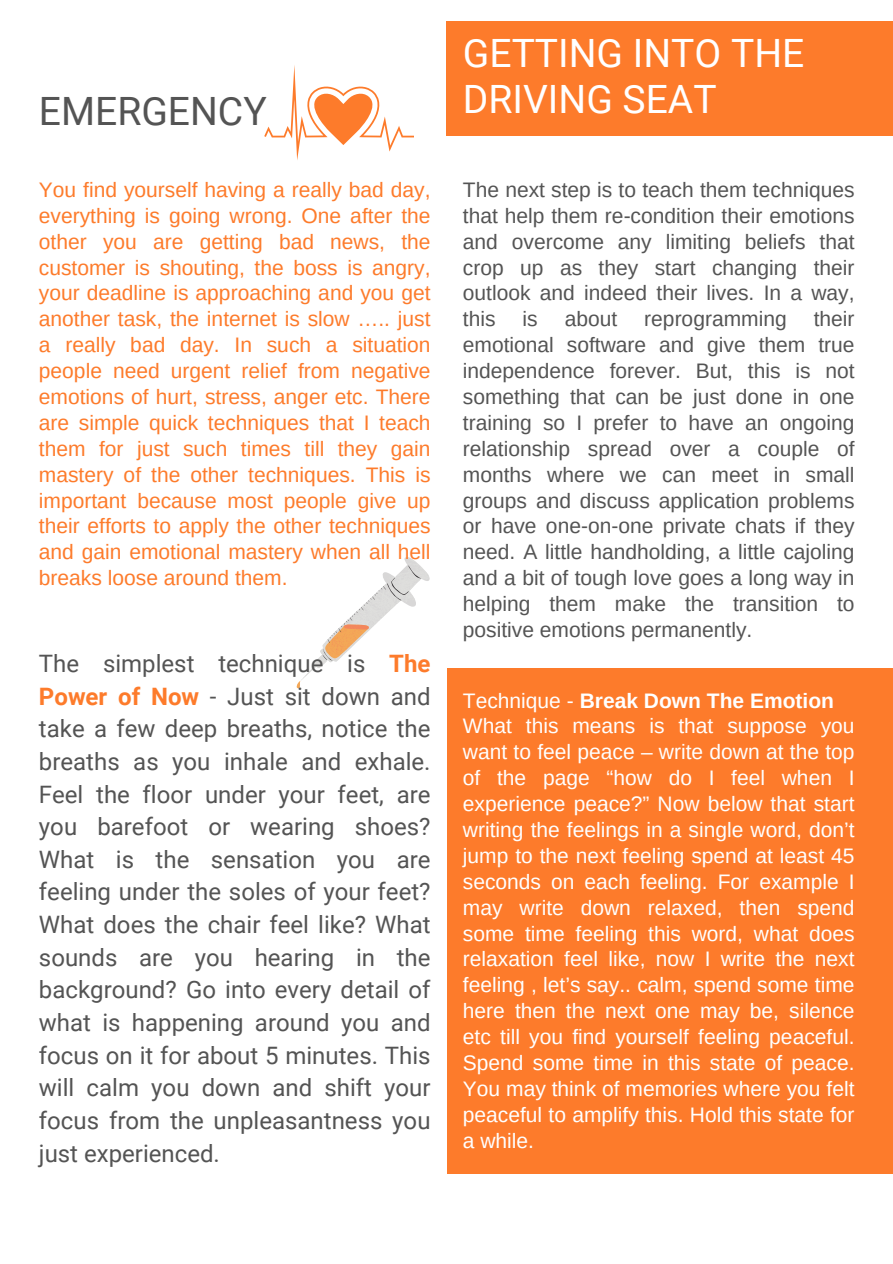
<style>
.page{position:relative;width:893px;height:1264px;background:#fff}
.page>*{position:absolute;margin:0;border:0;box-sizing:border-box;transform-origin:0 0}
.t1{font:39px/46.2px "Roboto";color:#fff}
.t2{font:39px "Roboto";color:#545454}
.t3{font:24px/32.7px "Roboto";color:#545454;text-align:justify}
.t4{font:21px/25.8px "Arimo";color:#545454;text-align:justify}
.t5{font:21px/25.8px "Arimo";color:#fff;text-align:justify}
.t6{font:21px/25.8px "Arimo";color:#fd7b2b;text-align:justify}
.t7{font:700 21px "Arimo";color:#fff}
.s1{font-weight:700;color:#fd7b2b}
.s2{font-weight:400}
</style>
<div class="page">
<svg style="left:264px;top:65px;width:150px;height:95px"></svg>
<div style="left:446px;top:21px;width:446px;height:115px;background:#fd7b2b"></div>
<svg style="left:297px;top:557px;width:133px;height:131px"></svg>
<div style="left:446px;top:668px;width:446px;height:505px;background:#fd7b2b"></div>
<p class="t2" style="left:39px;top:89px;width:229px">EMERGENCY</p>
<h1 class="t6" style="left:39px;top:177px;width:393px">You find yourself having a really bad day, everything is going wrong. One after the other you are getting bad news, the customer is shouting, the boss is angry, your deadline is approaching and you get another task, the internet is slow ….. just a really bad day. In such a situation people need urgent relief from negative emotions of hurt, stress, anger etc. There are simple quick techniques that I teach them for just such times till they gain mastery of the other techniques. This is important because most people give up their efforts to apply the other techniques and gain emotional mastery when all hell breaks loose around them.</h1>
<h1 class="t3" style="left:39px;top:647px;width:393px">The simplest technique is <span class="s1">The Power of Now</span> - Just sit down and take a few deep breaths, notice the breaths as you inhale and exhale.<br>Feel the floor under your feet, are you barefoot or wearing shoes?<br>What is the sensation you are feeling under the soles of your feet?<br>What does the chair feel like? What sounds are you hearing in the background? Go into every detail of what is happening around you and focus on it for about 5 minutes. This will calm you down and shift your focus from the unpleasantness you just experienced.</h1>
<p class="t1" style="left:463px;top:31px;width:343px">GETTING INTO THE<br>DRIVING SEAT</p>
<p class="t4" style="left:463px;top:177px;width:393px">The next step is to teach them techniques that help them re-condition their emotions and overcome any limiting beliefs that crop up as they start changing their outlook and indeed their lives. In a way, this</p>
<p class="t4" style="left:463px;top:306px;width:393px;text-indent:351px">their emotional software and give them true independence forever. But, this is not something that can be just done in one training so I prefer to have an ongoing relationship spread over a couple of months where we can meet in small groups and discuss application problems or have one-on-one private chats if they need. A little handholding, a little cajoling and a bit of tough love goes a long way in helping them make the transition to positive emotions permanently.</p>
<p class="t4" style="left:522px;top:306px;width:17px">is</p>
<p class="t4" style="left:564px;top:306px;width:54px">about</p>
<p class="t4" style="left:644px;top:306px;width:144px">reprogramming</p>
<h2 class="t7" style="left:463px;top:688px;width:372px"><span class="s2">Technique -</span> Break Down The Emotion</h2>
<p class="t5" style="left:463px;top:713px;width:393px">What this means is that suppose you want to feel peace – write down at the top of the page “how do I feel when I experience peace?” Now below that start writing the feelings in a single word, don’t jump to the next feeling spend at least 45 seconds on each feeling. For example I may write down relaxed, then spend some time feeling this word, what does relaxation feel like, now I write the next feeling , let’s say.. calm, spend some time here then the next one may be, silence etc till you find yourself feeling peaceful.<br>Spend some time in this state of peace.<br>You may think of memories where you felt peaceful to amplify this. Hold this state for a while.</p>
</div>
